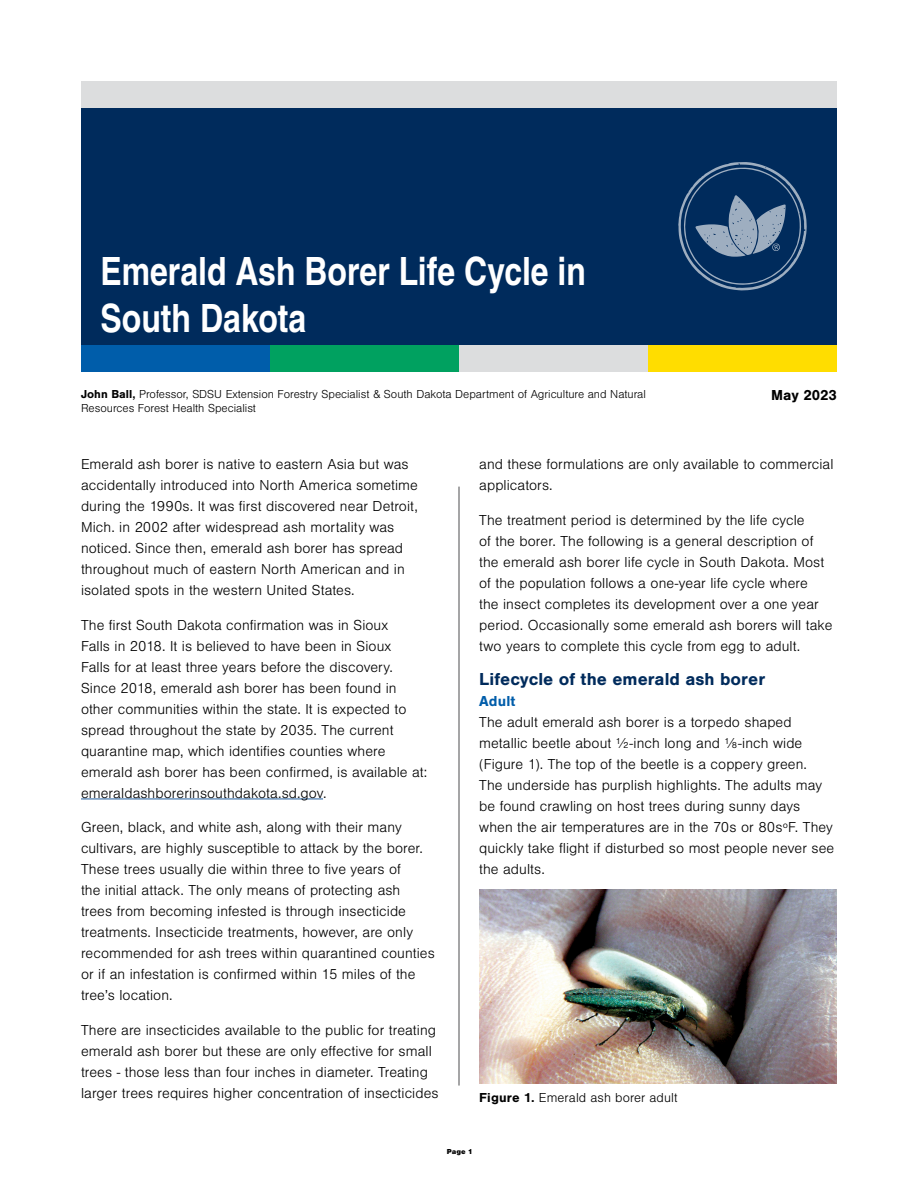
<style>
.page{position:relative;width:918px;height:1188px;background:#fff}
.page>*{position:absolute;margin:0;border:0;box-sizing:border-box;transform-origin:0 0}
.H1-Title{font:700 39px/46.8px "Nimbus San Con L";color:#fff}
.H2-Heading{font:700 18px "Nimbus San";color:#002b5c}
.P-BodyCopy{font:300 15px/21px "Nimbus San";letter-spacing:.005em;color:#000}
.P-Date{font:700 15px "Nimbus San";color:#000}
.t1{font:700 15px "Nimbus San";letter-spacing:.01em;color:#005daa}
.P-PhotoCaption-Space{font:300 13.5px "Nimbus San";letter-spacing:.01em;color:#000}
.Author{font:300 12px/14.4px "Nimbus San";color:#000}
.t2{font:900 7.5px "Nimbus San";color:#000}
.s1{font-weight:700}
</style>
<div class="page">
<div style="left:81px;top:81px;width:756px;height:27px;background:#dcddde"></div>
<div style="left:81px;top:108px;width:756px;height:237px;background:#002b5c"></div>
<svg style="left:678px;top:162px;width:129px;height:129px"></svg>
<div style="left:81px;top:345px;width:189px;height:27px;background:#005daa"></div>
<div style="left:270px;top:345px;width:189px;height:27px;background:#00a160"></div>
<div style="left:459px;top:345px;width:189px;height:27px;background:#dcddde"></div>
<div style="left:648px;top:345px;width:189px;height:27px;background:#fd0"></div>
<hr style="left:81px;top:799px;width:242px;height:1px;background:#215e9e">
<img style="left:479px;top:889px;width:358px;height:195px">
<hr style="left:459px;top:487px;width:1px;height:599px;background:#4d4d4f">
<h1 class="H1-Title" style="left:100px;top:246px;width:487px">Emerald Ash Borer Life Cycle in<br>South Dakota</h1>
<p class="Author" style="left:81px;top:387px;width:566px"><span class="s1">John Ball,</span> Professor, SDSU Extension Forestry Specialist &amp; South Dakota Department of Agriculture and Natural<br>Resources Forest Health Specialist</p>
<p class="P-Date" style="left:771px;top:386px;width:67px">May 2023</p>
<p class="P-BodyCopy" style="left:81px;top:454px;width:338px">Emerald ash borer is native to eastern Asia but was accidentally introduced into North America sometime during the 1990s. It was first discovered near Detroit, Mich. in 2002 after widespread ash mortality was noticed. Since then, emerald ash borer has spread throughout much of eastern North American and in isolated spots in the western United States.</p>
<p class="P-BodyCopy" style="left:81px;top:614px;width:348px">The first South Dakota confirmation was in Sioux<br>Falls in 2018. It is believed to have been in Sioux<br>Falls for at least three years before the discovery.<br>Since 2018, emerald ash borer has been found in other communities within the state. It is expected to spread throughout the state by 2035. The current quarantine map, which identifies counties where emerald ash borer has been confirmed, is available at: emeraldashborerinsouthdakota.sd.gov.</p>
<p class="P-BodyCopy" style="left:81px;top:817px;width:355px">Green, black, and white ash, along with their many cultivars, are highly susceptible to attack by the borer.<br>These trees usually die within three to five years of<br>the initial attack. The only means of protecting ash trees from becoming infested is through insecticide treatments. Insecticide treatments, however, are only recommended for ash trees within quarantined counties or if an infestation is confirmed within 15 miles of the tree’s location.</p>
<p class="P-BodyCopy" style="left:81px;top:1019px;width:359px">There are insecticides available to the public for treating emerald ash borer but these are only effective for small trees - those less than four inches in diameter. Treating larger trees requires higher concentration of insecticides</p>
<p class="P-BodyCopy" style="left:479px;top:454px;width:356px">and these formulations are only available to commercial applicators.</p>
<p class="P-BodyCopy" style="left:479px;top:509px;width:355px">The treatment period is determined by the life cycle<br>of the borer. The following is a general description of the emerald ash borer life cycle in South Dakota. Most of the population follows a one-year life cycle where<br>the insect completes its development over a one year period. Occasionally some emerald ash borers will take two years to complete this cycle from egg to adult.</p>
<h2 class="H2-Heading" style="left:479px;top:669px;width:287px">Lifecycle of the emerald ash borer</h2>
<h3 class="t1" style="left:479px;top:693px;width:38px">Adult</h3>
<p class="P-BodyCopy" style="left:479px;top:712px;width:356px">The adult emerald ash borer is a torpedo shaped metallic beetle about ½-inch long and ⅛-inch wide (Figure 1). The top of the beetle is a coppery green.<br>The underside has purplish highlights. The adults may be found crawling on host trees during sunny days when the air temperatures are in the 70s or 80sºF. They quickly take flight if disturbed so most people never see the adults.</p>
<p class="P-PhotoCaption-Space" style="left:479px;top:1090px;width:200px"><span class="s1">Figure 1.</span> Emerald ash borer adult</p>
<p class="t2" style="left:447px;top:1147px;width:27px">Page 1</p>
</div>
